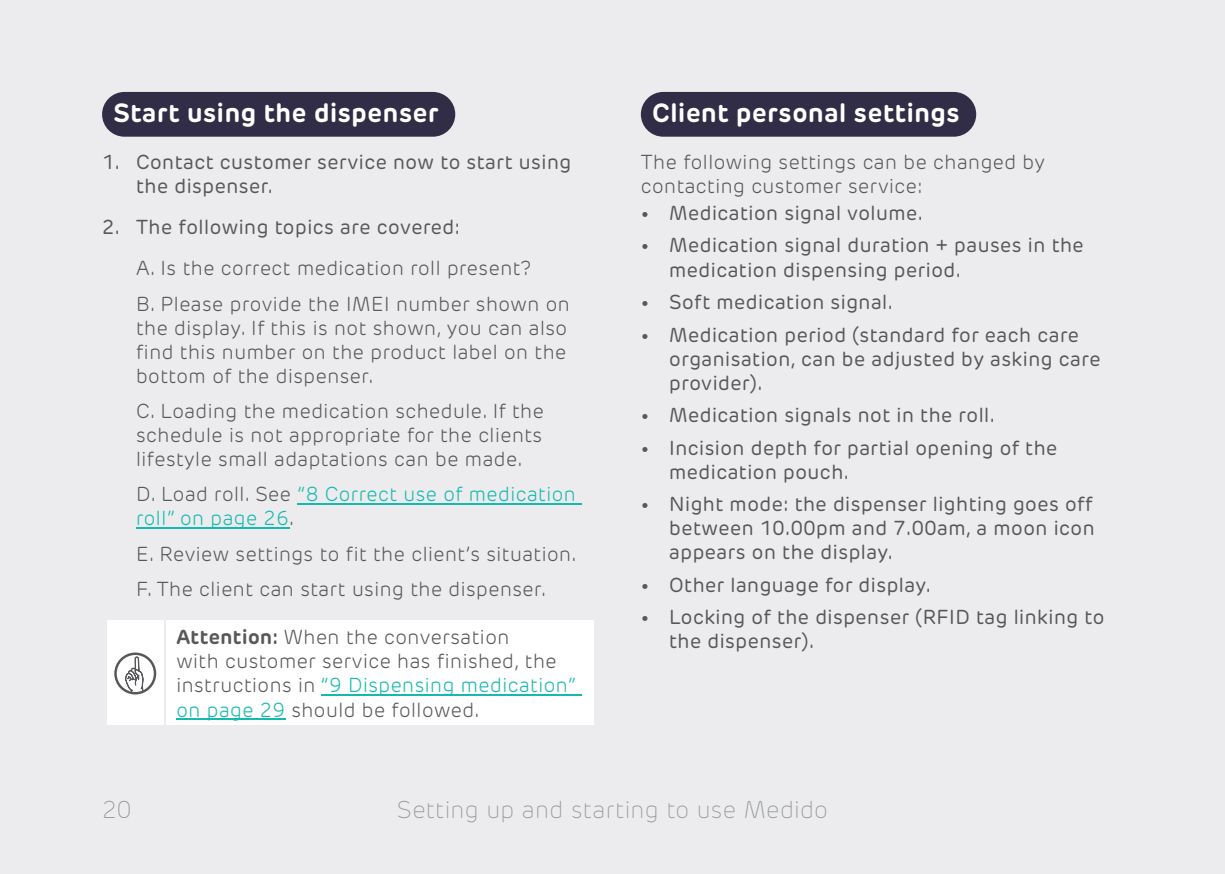
<style>
.page{position:relative;width:1225px;height:874px;background:#fff}
.page>*{position:absolute;margin:0;border:0;box-sizing:border-box;transform-origin:0 0}
.t1{font:700 26px "New Rubrik";letter-spacing:.025em;color:#fff}
.t2{font:200 24px "New Rubrik";letter-spacing:.015em;color:#94999c}
.t3{font:300 20px/24px "New Rubrik";letter-spacing:.025em;color:#57585a}
.t4{font:20px/24px "New Rubrik";letter-spacing:.025em;color:#57585a}
.t5{font:300 20px/24px "New Rubrik";letter-spacing:.025em;color:#15baaf}
.s1{color:#57585a}
.s2{font-weight:700}
.s3{color:#15baaf}
</style>
<div class="page">
<div style="left:0;top:0;width:1225px;height:873px;background:#ececee"></div>
<div style="left:102px;top:92px;width:353px;height:45px;background:#322d46;border-radius:22px"></div>
<hr style="left:297px;top:503px;width:285px;height:1px;background:#15baaf">
<hr style="left:136px;top:527px;width:153px;height:1px;background:#15baaf">
<div style="left:107px;top:620px;width:487px;height:105px;background:#fff"></div>
<hr style="left:164px;top:619px;width:2px;height:106px;background:#ececee">
<svg style="left:114px;top:652px;width:42px;height:42px;background:#cfcfcf"></svg>
<hr style="left:321px;top:694px;width:260px;height:1px;background:#15baaf">
<hr style="left:176px;top:718px;width:109px;height:1px;background:#15baaf">
<div style="left:641px;top:92px;width:335px;height:45px;background:#322d46;border-radius:22px"></div>
<h1 class="t1" style="left:113px;top:97px;width:327px">Start using the dispenser</h1>
<p class="t4" style="left:136px;top:150px;width:437px;text-indent:-34px">1. Contact customer service now to start using the dispenser.</p>
<p class="t4" style="left:102px;top:215px;width:359px">2. The following topics are covered:</p>
<p class="t3" style="left:136px;top:250px;width:435px;line-height:35.4px">A. Is the correct medication roll present?<br>B. Please provide the IMEI number shown on</p>
<p class="t3" style="left:136px;top:315px;width:432px;text-align:justify">the display. If this is not shown, you can also find this number on the product label on the bottom of the dispenser.</p>
<p class="t3" style="left:136px;top:399px;width:409px;text-align:justify">C. Loading the medication schedule. If the schedule is not appropriate for the clients lifestyle small adaptations can be made.</p>
<p class="t5" style="left:136px;top:482px;width:441px"><span class="s1">D. Load roll. See</span> “8 Correct use of medication roll” on page 26<span class="s1">.</span></p>
<p class="t3" style="left:136px;top:535px;width:442px;line-height:35.4px">E. Review settings to fit the client’s situation.<br>F. The client can start using the dispenser.</p>
<p class="t3" style="left:176px;top:625px;width:401px"><span class="s2">Attention:</span> When the conversation<br>with customer service has finished, the instructions in <span class="s3">“9 Dispensing medication” on page 29</span> should be followed.</p>
<h1 class="t1" style="left:652px;top:97px;width:309px">Client personal settings</h1>
<p class="t3" style="left:641px;top:150px;width:406px">The following settings can be changed by contacting customer service:</p>
<p class="t4" style="left:641px;top:201px;width:284px">• Medication signal volume.</p>
<p class="t4" style="left:669px;top:233px;width:416px;text-indent:-28px">• Medication signal duration + pauses in the medication dispensing period.</p>
<p class="t4" style="left:641px;top:290px;width:253px">• Soft medication signal.</p>
<p class="t4" style="left:669px;top:322px;width:433px;text-indent:-28px">• Medication period (standard for each care organisation, can be adjusted by asking care provider).</p>
<p class="t4" style="left:641px;top:403px;width:355px">• Medication signals not in the roll.</p>
<p class="t4" style="left:669px;top:435px;width:390px;text-indent:-28px">• Incision depth for partial opening of the medication pouch.</p>
<p class="t4" style="left:669px;top:492px;width:427px;text-align:justify;text-indent:-28px">• Night mode: the dispenser lighting goes off between 10.00pm and 7.00am, a moon icon appears on the display.</p>
<p class="t4" style="left:641px;top:572px;width:292px">• Other language for display.</p>
<p class="t4" style="left:669px;top:605px;width:437px;text-indent:-28px">• Locking of the dispenser (RFID tag linking to the dispenser).</p>
<p class="t2" style="left:102px;top:795px;width:31px">20</p>
<p class="t2" style="left:397px;top:795px;width:432px">Setting up and starting to use Medido</p>
</div>
